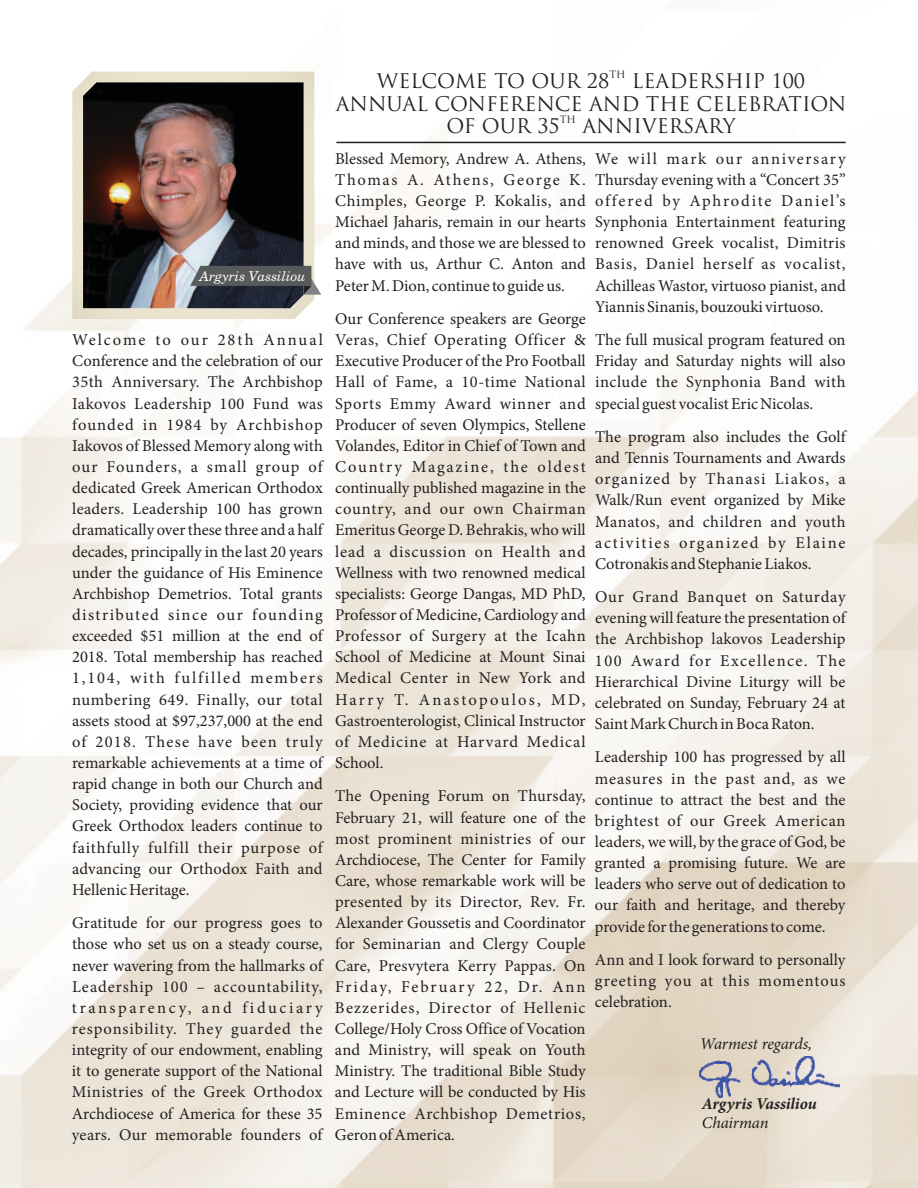
<style>
.page{position:relative;width:918px;height:1188px;background:#fff}
.page>*{position:absolute;margin:0;border:0;box-sizing:border-box;transform-origin:0 0}
.t1{font:19.65px "Trajan Pro";color:#231f20}
.t2{font:16.5px/21.1px "Minion Pro";color:#231f20;text-align:justify}
.t3{font:italic 16.5px "Minion Pro";letter-spacing:-.01em;color:#231f20}
.t4{font:italic 700 16.5px "Minion Pro";color:#231f20}
.t5{font:italic 13.5px "Century Schlbk Cyrillic BT";color:#fff}
.t6{font:9.9px "Trajan Pro";color:#231f20}
</style>
<div class="page">
<img style="left:0;top:71px;width:918px;height:1117px">
<hr style="left:336px;top:142px;width:510px;height:1px;background:#231f20">
<img style="left:700px;top:1056px;width:139px;height:41px">
<svg style="left:72px;top:72px;width:242px;height:247px;background:#e8e2ce"></svg>
<img style="left:83px;top:82px;width:221px;height:226px">
<svg style="left:190px;top:266px;width:131px;height:29px;background:#57595e"></svg>
<p class="t5" style="left:200px;top:270px;width:108px">Argyris Vassiliou</p>
<p class="t2" style="left:72px;top:331px;width:252px">Welcome to our 28th Annual Conference and the celebration of our 35th Anniversary. The Archbishop Iakovos Leadership 100 Fund was founded in 1984 by Archbishop Iakovos of Blessed Memory along with our Founders, a small group of dedicated Greek American Orthodox leaders. Leadership 100 has grown dramatically over these three and a half decades, principally in the last 20 years under the guidance of His Eminence Archbishop Demetrios. Total grants distributed since our founding exceeded $51 million at the end of 2018. Total membership has reached 1,104, with fulfilled members numbering 649. Finally, our total assets stood at $97,237,000 at the end of 2018. These have been truly remarkable achievements at a time of rapid change in both our Church and Society, providing evidence that our Greek Orthodox leaders continue to faithfully fulfill their purpose of advancing our Orthodox Faith and Hellenic Heritage.</p>
<p class="t2" style="left:72px;top:914px;width:252px">Gratitude for our progress goes to those who set us on a steady course, never wavering from the hallmarks of Leadership 100 – accountability, transparency, and fiduciary responsibility. They guarded the integrity of our endowment, enabling it to generate support of the National Ministries of the Greek Orthodox Archdiocese of America for these 35 years. Our memorable founders of</p>
<p class="t6" style="left:609px;top:71px;width:18px">TH</p>
<p class="t1" style="left:336px;top:96px;width:512px">ANNUAL CONFERENCE AND THE CELEBRATION</p>
<p class="t6" style="left:560px;top:116px;width:18px">TH</p>
<p class="t1" style="left:377px;top:73px;width:430px">WELCOME TO OUR 28 LEADERSHIP 100</p>
<p class="t1" style="left:446px;top:118px;width:291px">OF OUR 35 ANNIVERSARY</p>
<p class="t2" style="left:335px;top:149px;width:252px">Blessed Memory, Andrew A. Athens, Thomas A. Athens, George K.<br>Chimples, George P. Kokalis, and Michael Jaharis, remain in our hearts and minds, and those we are blessed to have with us, Arthur C. Anton and Peter M. Dion, continue to guide us.</p>
<p class="t2" style="left:335px;top:310px;width:252px">Our Conference speakers are George Veras, Chief Operating Officer &amp; Executive Producer of the Pro Football Hall of Fame, a 10-time National Sports Emmy Award winner and Producer of seven Olympics, Stellene Volandes, Editor in Chief of Town and Country Magazine, the oldest continually published magazine in the country, and our own Chairman Emeritus George D. Behrakis, who will lead a discussion on Health and Wellness with two renowned medical specialists: George Dangas, MD PhD, Professor of Medicine, Cardiology and Professor of Surgery at the Icahn School of Medicine at Mount Sinai Medical Center in New York and Harry T. Anastopoulos, MD, Gastroenterologist, Clinical Instructor of Medicine at Harvard Medical School.</p>
<p class="t2" style="left:335px;top:787px;width:252px">The Opening Forum on Thursday, February 21, will feature one of the most prominent ministries of our Archdiocese, The Center for Family Care, whose remarkable work will be presented by its Director, Rev. Fr.<br>Alexander Goussetis and Coordinator for Seminarian and Clergy Couple Care, Presvytera Kerry Pappas. On Friday, February 22, Dr. Ann Bezzerides, Director of Hellenic College/Holy Cross Office of Vocation and Ministry, will speak on Youth Ministry. The traditional Bible Study and Lecture will be conducted by His Eminence Archbishop Demetrios, Geron of America.</p>
<p class="t2" style="left:595px;top:149px;width:252px">We will mark our anniversary Thursday evening with a “Concert 35” offered by Aphrodite Daniel’s Synphonia Entertainment featuring renowned Greek vocalist, Dimitris Basis, Daniel herself as vocalist, Achilleas Wastor, virtuoso pianist, and Yiannis Sinanis, bouzouki virtuoso.</p>
<p class="t2" style="left:595px;top:331px;width:252px">The full musical program featured on Friday and Saturday nights will also include the Synphonia Band with special guest vocalist Eric Nicolas.</p>
<p class="t2" style="left:595px;top:428px;width:252px">The program also includes the Golf and Tennis Tournaments and Awards organized by Thanasi Liakos, a Walk/Run event organized by Mike Manatos, and children and youth activities organized by Elaine Cotronakis and Stephanie Liakos.</p>
<p class="t2" style="left:595px;top:588px;width:252px">Our Grand Banquet on Saturday evening will feature the presentation of the Archbishop lakovos Leadership 100 Award for Excellence. The Hierarchical Divine Liturgy will be celebrated on Sunday, February 24 at Saint Mark Church in Boca Raton.</p>
<p class="t2" style="left:595px;top:748px;width:252px">Leadership 100 has progressed by all measures in the past and, as we continue to attract the best and the brightest of our Greek American leaders, we will, by the grace of God, be granted a promising future. We are leaders who serve out of dedication to our faith and heritage, and thereby provide for the generations to come.</p>
<p class="t2" style="left:595px;top:951px;width:252px">Ann and I look forward to personally greeting you at this momentous celebration.</p>
<p class="t3" style="left:700px;top:1037px;width:114px">Warmest regards,</p>
<p class="t4" style="left:702px;top:1097px;width:117px">Argyris Vassiliou</p>
<p class="t3" style="left:702px;top:1116px;width:68px">Chairman</p>
</div>
